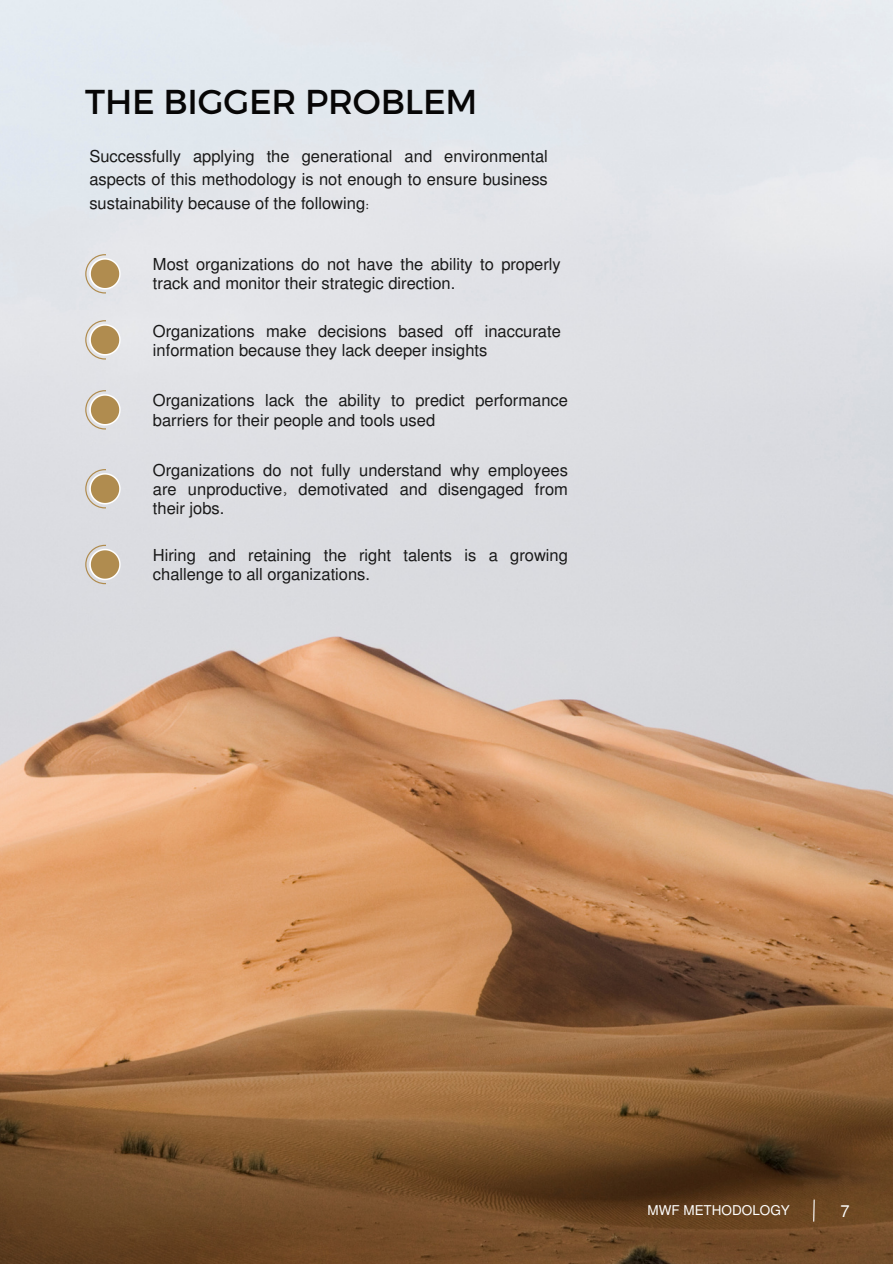
<style>
.page{position:relative;width:893px;height:1264px;background:#fff}
.page>*{position:absolute;margin:0;border:0;box-sizing:border-box;transform-origin:0 0}
.t1{font:34.5px "Montserrat";letter-spacing:-.005em;color:#070606}
.t2{font:16.5px/19.2px "Mukti";color:#181818}
.t3{font:16.5px "Mukti";color:#fff}
.t4{font:13.5px "Mukti";color:#fff}
</style>
<div class="page">
<img style="left:0;top:0;width:892px;height:1263px">
<svg style="left:85px;top:254px;width:35px;height:39px"></svg>
<svg style="left:85px;top:545px;width:35px;height:39px"></svg>
<svg style="left:85px;top:469px;width:35px;height:39px"></svg>
<svg style="left:85px;top:390px;width:35px;height:39px"></svg>
<svg style="left:85px;top:320px;width:35px;height:39px"></svg>
<svg style="left:812px;top:1198px;width:3px;height:24px"></svg>
<p class="t1" style="left:85px;top:79px;width:394px">THE BIGGER PROBLEM</p>
<h1 class="t2" style="left:89px;top:143px;width:460px;line-height:23.7px;text-align:justify">Successfully applying the generational and environmental aspects of this methodology is not enough to ensure business sustainability because of the following:</h1>
<h2 class="t2" style="left:153px;top:253px;width:409px">Most organizations do not have the ability to properly track and monitor their strategic direction.</h2>
<p class="t2" style="left:153px;top:320px;width:409px">Organizations make decisions based off inaccurate information because they lack deeper insights</p>
<h2 class="t2" style="left:153px;top:390px;width:416px">Organizations lack the ability to predict performance barriers for their people and tools used</h2>
<p class="t2" style="left:153px;top:459px;width:416px;text-align:justify">Organizations do not fully understand why employees are unproductive, demotivated and disengaged from their jobs.</p>
<h2 class="t2" style="left:153px;top:545px;width:416px">Hiring and retaining the right talents is a growing challenge to all organizations.</h2>
<p class="t4" style="left:647px;top:1200px;width:144px">MWF METHODOLOGY</p>
<h2 class="t3" style="left:840px;top:1199px;width:11px">7</h2>
</div>
